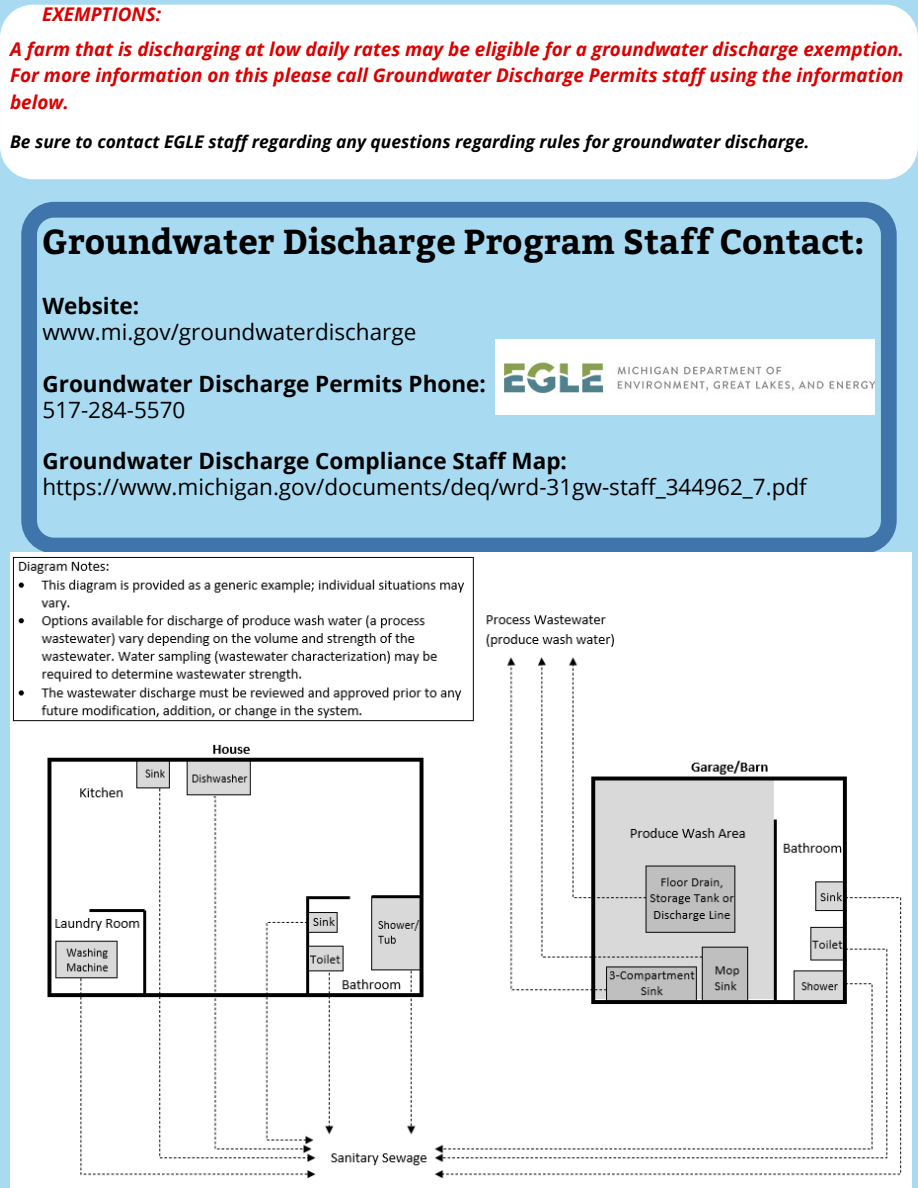
<style>
.page{position:relative;width:918px;height:1188px;background:#a8dbf2}
.page>*{position:absolute;margin:0;border:0;box-sizing:border-box;transform-origin:0 0}
.t1{font:700 34.5px "Bitter";color:#000}
.t2{font:22.5px/25.8px "Open Sans";color:#000}
.t3{font:700 22.5px "Open Sans";color:#000}
.t4{font:italic 700 18.9px/26.2px "Open Sans";color:#db0101;text-align:justify}
.t5{font:italic 700 17.4px "Open Sans";color:#000}
.s1{font-weight:700}
</style>
<div class="page">
<div style="left:0;top:5px;width:918px;height:174px;background:#fff;border-radius:33px"></div>
<svg style="left:21px;top:202px;width:876px;height:351px"></svg>
<img style="left:10px;top:553px;width:901px;height:635px">
<img style="left:495px;top:340px;width:379px;height:74px">
<p class="t4" style="left:42px;top:1px;width:121px">EXEMPTIONS:</p>
<p class="t4" style="left:10px;top:36px;width:895px">A farm that is discharging at low daily rates may be eligible for a groundwater discharge exemption.<br>For more information on this please call Groundwater Discharge Permits staff using the information below.</p>
<p class="t5" style="left:10px;top:129px;width:801px">Be sure to contact EGLE staff regarding any questions regarding rules for groundwater discharge.</p>
<p class="t1" style="left:42px;top:217px;width:824px">Groundwater Discharge Program Staff Contact:</p>
<p class="t3" style="left:43px;top:290px;width:98px">Website:</p>
<p class="t2" style="left:43px;top:318px;width:375px">www.mi.gov/groundwaterdischarge</p>
<p class="t3" style="left:43px;top:368px;width:445px">Groundwater Discharge Permits Phone:</p>
<p class="t2" style="left:43px;top:396px;width:144px">517-284-5570</p>
<p class="t2" style="left:43px;top:448px;width:766px"><span class="s1">Groundwater Discharge Compliance Staff Map: </span>https://www.michigan.gov/documents/deq/wrd-31gw-staff_344962_7.pdf</p>
</div>
